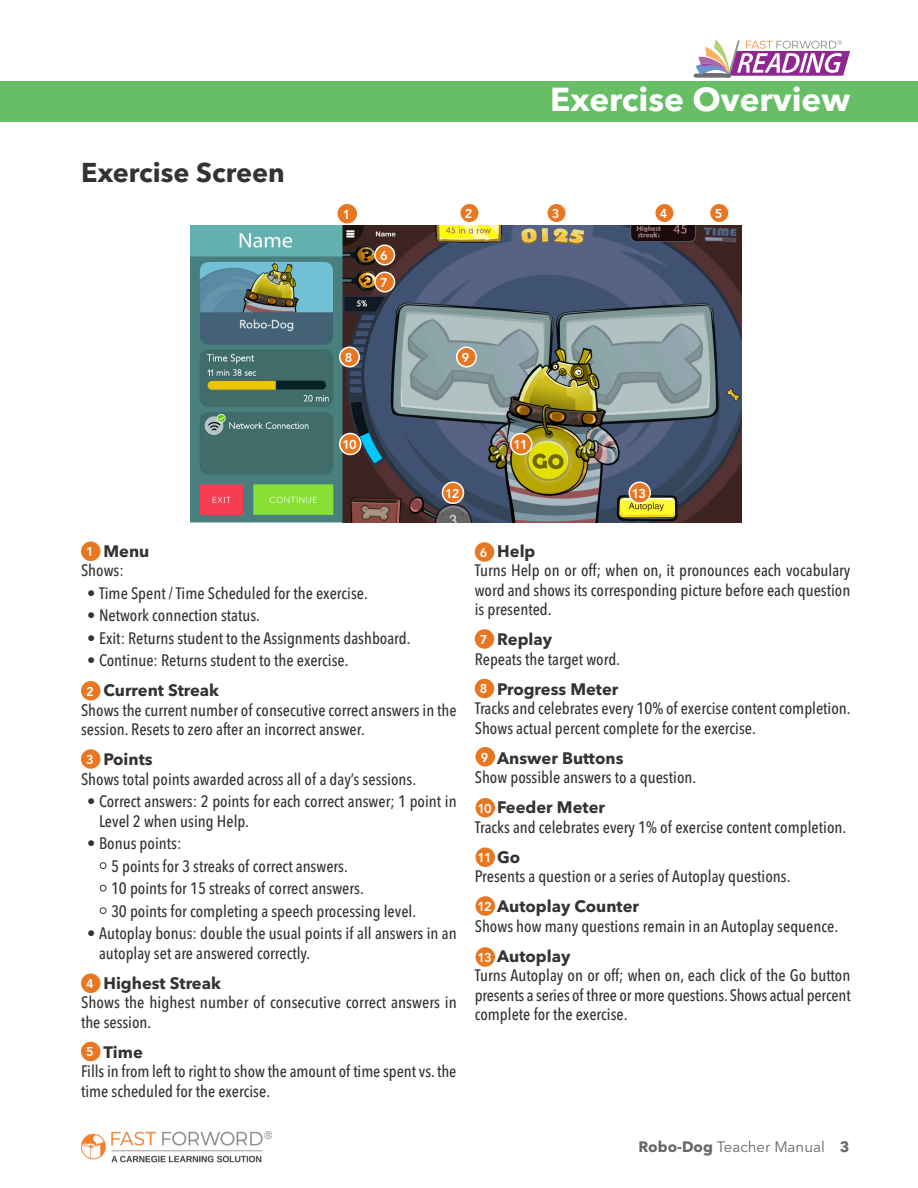
<style>
.page{position:relative;width:918px;height:1188px;background:#fff}
.page>*{position:absolute;margin:0;border:0;box-sizing:border-box;transform-origin:0 0}
.t1{font:700 33px "Avenir Next LT Pro";color:#fff}
.edited{font:700 27px "Avenir Next LT Pro";color:#333}
.edited-2{font:500 condensed 16.5px/19.5px "Avenir Next LT Pro";color:#333}
.edited-3{font:700 16.5px "Avenir Next LT Pro";color:#333}
.t2{font:15px "Avenir Next LT Pro";color:#666}
.t3{font:800 12.75px "Avenir LT Std";letter-spacing:-.06em;color:#fff}
.s1{font-weight:400;font-stretch:normal}
.s2{font-weight:700}
</style>
<div class="page">
<svg style="left:696px;top:39px;width:154px;height:39px"></svg>
<img style="left:190px;top:225px;width:552px;height:297px">
<div style="left:511px;top:434px;width:21px;height:20px;background:#e87722;border-radius:50%"></div>
<div style="left:510px;top:433px;width:22px;height:22px;border:2px solid #fff;border-radius:50%"></div>
<div style="left:476px;top:848px;width:19px;height:19px;background:#e87722;border-radius:50%"></div>
<div style="left:340px;top:434px;width:21px;height:20px;background:#e87722;border-radius:50%"></div>
<div style="left:339px;top:433px;width:23px;height:22px;border:2px solid #fff;border-radius:50%"></div>
<div style="left:476px;top:798px;width:19px;height:20px;background:#e87722;border-radius:50%"></div>
<div style="left:457px;top:347px;width:19px;height:20px;background:#e87722;border-radius:50%"></div>
<div style="left:456px;top:346px;width:21px;height:22px;border:2px solid #fff;border-radius:50%"></div>
<div style="left:476px;top:747px;width:19px;height:19px;background:#e87722;border-radius:50%"></div>
<div style="left:475px;top:679px;width:19px;height:19px;background:#e87722;border-radius:50%"></div>
<div style="left:340px;top:347px;width:19px;height:20px;background:#e87722;border-radius:50%"></div>
<div style="left:339px;top:346px;width:21px;height:22px;border:2px solid #fff;border-radius:50%"></div>
<div style="left:475px;top:629px;width:19px;height:20px;background:#e87722;border-radius:50%"></div>
<div style="left:375px;top:272px;width:19px;height:20px;background:#e87722;border-radius:50%"></div>
<div style="left:374px;top:272px;width:21px;height:20px;border:2px solid #fff;border-radius:50%"></div>
<div style="left:375px;top:245px;width:19px;height:20px;background:#e87722;border-radius:50%"></div>
<div style="left:374px;top:244px;width:21px;height:22px;border:2px solid #fff;border-radius:50%"></div>
<div style="left:475px;top:542px;width:19px;height:20px;background:#e87722;border-radius:50%"></div>
<div style="left:710px;top:203px;width:19px;height:20px;background:#e87722;border-radius:50%"></div>
<div style="left:709px;top:202px;width:21px;height:22px;border:2px solid #fff;border-radius:50%"></div>
<div style="left:81px;top:1042px;width:19px;height:19px;background:#e87722;border-radius:50%"></div>
<div style="left:655px;top:203px;width:19px;height:20px;background:#e87722;border-radius:50%"></div>
<div style="left:654px;top:202px;width:21px;height:22px;border:2px solid #fff;border-radius:50%"></div>
<div style="left:81px;top:974px;width:19px;height:19px;background:#e87722;border-radius:50%"></div>
<div style="left:547px;top:203px;width:19px;height:20px;background:#e87722;border-radius:50%"></div>
<div style="left:546px;top:202px;width:21px;height:22px;border:2px solid #fff;border-radius:50%"></div>
<div style="left:81px;top:749px;width:19px;height:20px;background:#e87722;border-radius:50%"></div>
<div style="left:460px;top:203px;width:19px;height:20px;background:#e87722;border-radius:50%"></div>
<div style="left:459px;top:202px;width:21px;height:22px;border:2px solid #fff;border-radius:50%"></div>
<div style="left:81px;top:681px;width:19px;height:19px;background:#e87722;border-radius:50%"></div>
<div style="left:338px;top:204px;width:19px;height:20px;background:#e87722;border-radius:50%"></div>
<div style="left:81px;top:542px;width:19px;height:19px;background:#e87722;border-radius:50%"></div>
<div style="left:442px;top:482px;width:22px;height:21px;background:#e87722;border-radius:50%"></div>
<div style="left:442px;top:482px;width:22px;height:22px;border:2px solid #fff;border-radius:50%"></div>
<div style="left:629px;top:482px;width:21px;height:21px;background:#e87722;border-radius:50%"></div>
<div style="left:628px;top:482px;width:23px;height:22px;border:2px solid #fff;border-radius:50%"></div>
<div style="left:476px;top:896px;width:19px;height:20px;background:#e87722;border-radius:50%"></div>
<div style="left:476px;top:947px;width:19px;height:20px;background:#e87722;border-radius:50%"></div>
<img style="left:81px;top:1132px;width:191px;height:31px">
<div style="left:0;top:81px;width:918px;height:41px;background:#66be67"></div>
<p class="edited" style="left:81px;top:156px;width:205px">Exercise Screen</p>
<h1 class="t1" style="left:550px;top:79px;width:302px">Exercise Overview</h1>
<p class="t3" style="left:343px;top:207px;width:9px">1</p>
<p class="t3" style="left:465px;top:206px;width:9px">2</p>
<p class="t3" style="left:552px;top:206px;width:9px">3</p>
<p class="t3" style="left:660px;top:206px;width:9px">4</p>
<p class="t3" style="left:715px;top:206px;width:9px">5</p>
<p class="t3" style="left:380px;top:248px;width:9px">6</p>
<p class="t3" style="left:380px;top:275px;width:9px">7</p>
<p class="t3" style="left:345px;top:350px;width:9px">8</p>
<p class="t3" style="left:462px;top:350px;width:9px">9</p>
<p class="t3" style="left:342px;top:437px;width:16px">10</p>
<p class="t3" style="left:513px;top:437px;width:16px">11</p>
<p class="t3" style="left:445px;top:486px;width:16px">12</p>
<p class="t3" style="left:632px;top:486px;width:16px">13</p>
<p class="edited-3" style="left:104px;top:541px;width:47px">Menu</p>
<p class="edited-2" style="left:81px;top:560px;width:44px">Shows:</p>
<p class="edited-2" style="left:87px;top:583px;width:282px">• Time Spent / Time Scheduled for the exercise.</p>
<p class="edited-2" style="left:87px;top:605px;width:175px">• Network connection status.</p>
<p class="edited-2" style="left:87px;top:628px;width:325px">• Exit: Returns student to the Assignments dashboard.</p>
<p class="edited-2" style="left:87px;top:650px;width:263px">• Continue: Returns student to the exercise.</p>
<p class="edited-3" style="left:104px;top:680px;width:117px">Current Streak</p>
<p class="edited-2" style="left:81px;top:700px;width:377px">Shows the current number of consecutive correct answers in the session. Resets to zero after an incorrect answer.</p>
<p class="edited-3" style="left:104px;top:749px;width:51px">Points</p>
<p class="edited-2" style="left:81px;top:769px;width:337px">Shows total points awarded across all of a day’s sessions.</p>
<p class="edited-2" style="left:99px;top:791px;width:359px;text-indent:-12px">• Correct answers: 2 points for each correct answer; 1 point in<br>Level 2 when using Help.</p>
<p class="edited-2" style="left:87px;top:833px;width:96px">• Bonus points:</p>
<p class="edited-2" style="left:99px;top:856px;width:250px"><span class="s1">•</span> 5 points for 3 streaks of correct answers.</p>
<p class="edited-2" style="left:99px;top:878px;width:266px"><span class="s1">•</span> 10 points for 15 streaks of correct answers.</p>
<p class="edited-2" style="left:99px;top:901px;width:319px"><span class="s1">•</span> 30 points for completing a speech processing level.</p>
<p class="edited-2" style="left:99px;top:923px;width:359px;text-indent:-12px">• Autoplay bonus: double the usual points if all answers in an autoplay set are answered correctly.</p>
<p class="edited-3" style="left:104px;top:973px;width:119px">Highest Streak</p>
<p class="edited-2" style="left:81px;top:992px;width:377px">Shows the highest number of consecutive correct answers in the session.</p>
<p class="edited-3" style="left:104px;top:1042px;width:41px">Time</p>
<p class="edited-2" style="left:81px;top:1061px;width:377px">Fills in from left to right to show the amount of time spent vs. the time scheduled for the exercise.</p>
<p class="t3" style="left:86px;top:544px;width:9px">1</p>
<p class="t3" style="left:86px;top:684px;width:9px">2</p>
<p class="t3" style="left:86px;top:752px;width:9px">3</p>
<p class="t3" style="left:86px;top:976px;width:9px">4</p>
<p class="t3" style="left:86px;top:1044px;width:9px">5</p>
<p class="edited-3" style="left:497px;top:541px;width:40px">Help</p>
<p class="edited-2" style="left:475px;top:560px;width:377px;text-align:justify">Turns Help on or off; when on, it pronounces each vocabulary word and shows its corresponding picture before each question is presented.</p>
<p class="edited-3" style="left:497px;top:629px;width:57px">Replay</p>
<p class="edited-2" style="left:475px;top:649px;width:147px">Repeats the target word.</p>
<p class="edited-3" style="left:497px;top:679px;width:123px">Progress Meter</p>
<p class="edited-2" style="left:475px;top:698px;width:377px">Tracks and celebrates every 10% of exercise content completion.<br>Shows actual percent complete for the exercise.</p>
<p class="edited-3" style="left:497px;top:748px;width:128px">Answer Buttons</p>
<p class="edited-2" style="left:475px;top:767px;width:223px">Show possible answers to a question.</p>
<p class="edited-3" style="left:497px;top:797px;width:109px">Feeder Meter</p>
<p class="edited-2" style="left:475px;top:817px;width:373px">Tracks and celebrates every 1% of exercise content completion.</p>
<p class="edited-3" style="left:497px;top:847px;width:25px">Go</p>
<p class="edited-2" style="left:475px;top:866px;width:317px">Presents a question or a series of Autoplay questions.</p>
<p class="edited-3" style="left:497px;top:896px;width:143px">Autoplay Counter</p>
<p class="edited-2" style="left:475px;top:916px;width:365px">Shows how many questions remain in an Autoplay sequence.</p>
<p class="edited-3" style="left:497px;top:946px;width:75px">Autoplay</p>
<p class="edited-2" style="left:475px;top:965px;width:377px;text-align:justify">Turns Autoplay on or off; when on, each click of the Go button presents a series of three or more questions. Shows actual percent complete for the exercise.</p>
<p class="t3" style="left:480px;top:545px;width:9px">6</p>
<p class="t3" style="left:480px;top:632px;width:9px">7</p>
<p class="t3" style="left:480px;top:681px;width:9px">8</p>
<p class="t3" style="left:481px;top:750px;width:9px">9</p>
<p class="t3" style="left:477px;top:801px;width:16px">10</p>
<p class="t3" style="left:477px;top:850px;width:16px">11</p>
<p class="t3" style="left:477px;top:899px;width:16px">12</p>
<p class="t3" style="left:477px;top:950px;width:16px">13</p>
<p class="t2" style="left:639px;top:1138px;width:213px"><span class="s2">Robo-Dog</span> Teacher Manual <span class="s2">3</span></p>
</div>
